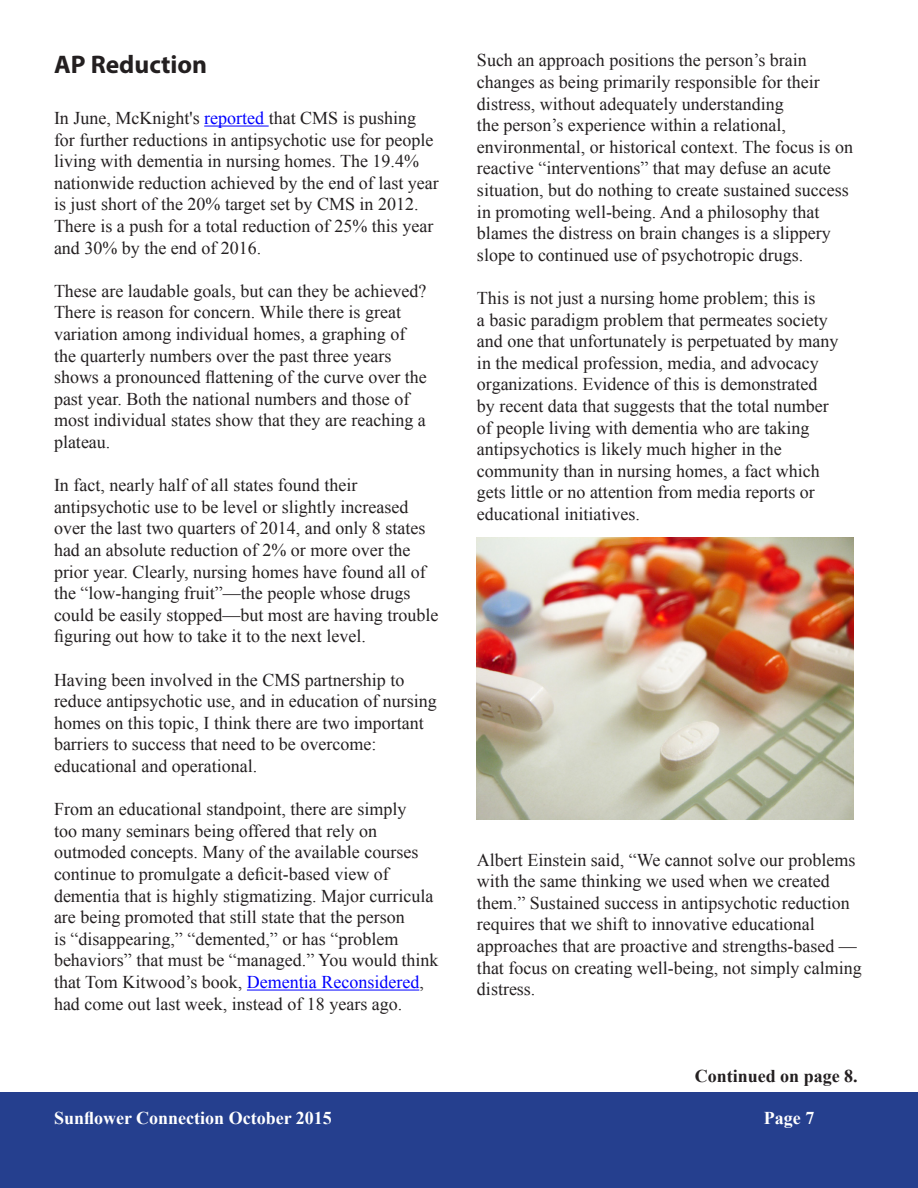
<style>
.page{position:relative;width:918px;height:1188px;background:#fff}
.page>*{position:absolute;margin:0;border:0;box-sizing:border-box;transform-origin:0 0}
.t1{font:700 25.5px "Myriad Pro";color:#231f20}
.t2{font:18px/21.6px "Times New Roman";color:#231f20}
.t3{font:700 18px "Times New Roman";color:#fff}
.t4{font:700 18px "Times New Roman";color:#231f20}
.s1{color:#00f}
</style>
<div class="page">
<div style="left:0;top:1092px;width:918px;height:96px;background:#253f8e"></div>
<img style="left:477px;top:537px;width:376px;height:282px">
<hr style="left:204px;top:126px;width:65px;height:1px;background:#00f">
<hr style="left:247px;top:990px;width:172px;height:1px;background:#00f">
<p class="t1" style="left:54px;top:48px;width:155px">AP Reduction</p>
<p class="t2" style="left:54px;top:107px;width:386px">In June, McKnight's <span class="s1">reported</span> that CMS is pushing for further reductions in antipsychotic use for people living with dementia in nursing homes. The 19.4% nationwide reduction achieved by the end of last year is just short of the 20% target set by CMS in 2012.<br>There is a push for a total reduction of 25% this year and 30% by the end of 2016.</p>
<p class="t2" style="left:54px;top:280px;width:374px">These are laudable goals, but can they be achieved?<br>There is reason for concern. While there is great variation among individual homes, a graphing of the quarterly numbers over the past three years shows a pronounced flattening of the curve over the past year. Both the national numbers and those of most individual states show that they are reaching a plateau.</p>
<p class="t2" style="left:54px;top:474px;width:386px">In fact, nearly half of all states found their antipsychotic use to be level or slightly increased over the last two quarters of 2014, and only 8 states had an absolute reduction of 2% or more over the prior year. Clearly, nursing homes have found all of the “low-hanging fruit”—the people whose drugs could be easily stopped—but most are having trouble figuring out how to take it to the next level.</p>
<p class="t2" style="left:54px;top:669px;width:384px">Having been involved in the CMS partnership to reduce antipsychotic use, and in education of nursing homes on this topic, I think there are two important barriers to success that need to be overcome: educational and operational.</p>
<p class="t2" style="left:54px;top:798px;width:386px">From an educational standpoint, there are simply<br>too many seminars being offered that rely on outmoded concepts. Many of the available courses continue to promulgate a deficit-based view of dementia that is highly stigmatizing. Major curricula are being promoted that still state that the person<br>is “disappearing,” “demented,” or has “problem behaviors” that must be “managed.” You would think that Tom Kitwood’s book, <span class="s1">Dementia Reconsidered</span>, had come out last week, instead of 18 years ago.</p>
<p class="t2" style="left:477px;top:49px;width:378px">Such an approach positions the person’s brain changes as being primarily responsible for their distress, without adequately understanding<br>the person’s experience within a relational, environmental, or historical context. The focus is on reactive “interventions” that may defuse an acute situation, but do nothing to create sustained success in promoting well-being. And a philosophy that blames the distress on brain changes is a slippery slope to continued use of psychotropic drugs.</p>
<p class="t2" style="left:477px;top:287px;width:363px">This is not just a nursing home problem; this is<br>a basic paradigm problem that permeates society and one that unfortunately is perpetuated by many in the medical profession, media, and advocacy organizations. Evidence of this is demonstrated by recent data that suggests that the total number of people living with dementia who are taking antipsychotics is likely much higher in the community than in nursing homes, a fact which gets little or no attention from media reports or educational initiatives.</p>
<p class="t2" style="left:477px;top:849px;width:386px">Albert Einstein said, “We cannot solve our problems with the same thinking we used when we created them.” Sustained success in antipsychotic reduction requires that we shift to innovative educational approaches that are proactive and strengths-based — that focus on creating well-being, not simply calming distress.</p>
<p class="t4" style="left:695px;top:1064px;width:165px">Continued on page 8.</p>
<p class="t3" style="left:54px;top:1106px;width:279px">Sunflower Connection October 2015</p>
<p class="t3" style="left:764px;top:1106px;width:52px">Page 7</p>
</div>
